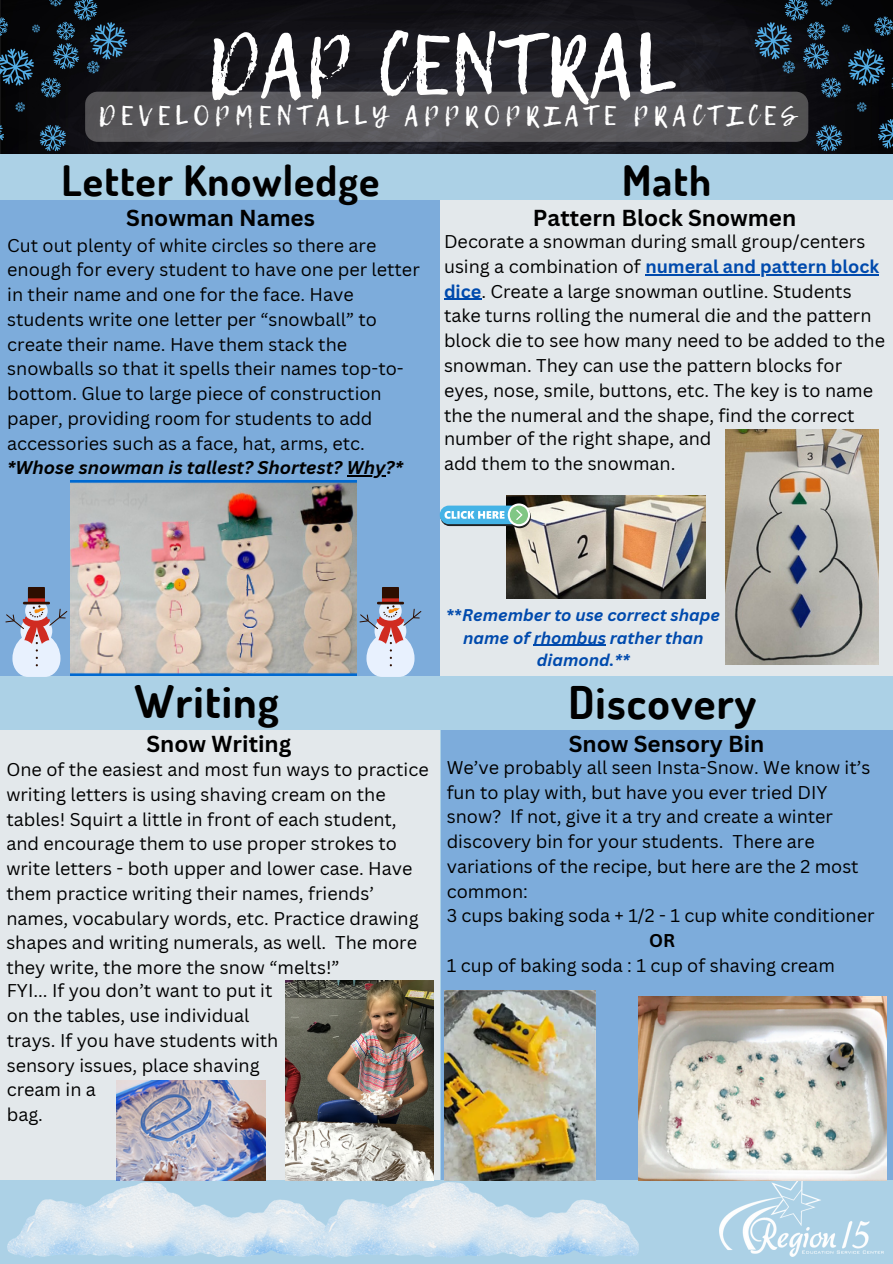
<style>
.page{position:relative;width:893px;height:1264px;background:#fff}
.page>*{position:absolute;margin:0;border:0;box-sizing:border-box;transform-origin:0 0}
.t1{font:84px "Lemon Tuesday";color:#fff}
.t2{font:700 45px "Dosis";letter-spacing:.025em;color:#000}
.t3{font:700 42px "Dosis";letter-spacing:.025em;color:#000}
.t4{font:27px "Lemon Tuesday";letter-spacing:.18em;color:#fff}
.t5{font:700 22.5px "Canva Sans";color:#000}
.t6{font:18px/24.8px "Canva Sans";color:#000}
.t7{font:700 18px "Canva Sans";color:#000}
.t8{font:italic 700 16.5px/22.5px "Canva Sans";color:#004aad;text-align:center}
.s1{font-weight:700;font-style:italic}
.s2{font-weight:700;color:#004aad}
.s3{font-style:normal}
</style>
<div class="page">
<div style="left:0;top:0;width:892px;height:1263px;background:#acd1e6"></div>
<img style="left:1px;top:0;width:891px;height:153px">
<img style="left:719px;top:1180px;width:164px;height:76px">
<div style="left:0;top:200px;width:441px;height:476px;background:#7dacdb"></div>
<div style="left:439px;top:200px;width:453px;height:476px;background:#e3e8eb"></div>
<div style="left:441px;top:730px;width:451px;height:449px;background:#7dacdb"></div>
<img style="left:71px;top:480px;width:286px;height:195px">
<div style="left:85px;top:92px;width:723px;height:50px;background:#5c5a5e;border-radius:13px"></div>
<svg style="left:815px;top:125px;width:27px;height:26px"></svg>
<svg style="left:754px;top:0;width:138px;height:112px;background:#17222c"></svg>
<svg style="left:877px;top:119px;width:15px;height:31px"></svg>
<svg style="left:40px;top:125px;width:26px;height:26px"></svg>
<svg style="left:0;top:0;width:127px;height:112px;background:#16222c"></svg>
<svg style="left:0;top:119px;width:4px;height:31px"></svg>
<img style="left:506px;top:495px;width:199px;height:104px">
<img style="left:725px;top:429px;width:153px;height:235px">
<div style="left:439px;top:505px;width:89px;height:19px;background:#73addc;border-radius:9px"></div>
<svg style="left:440px;top:503px;width:91px;height:25px;background:#83bbca"></svg>
<svg style="left:359px;top:587px;width:62px;height:90px"></svg>
<div style="left:0;top:730px;width:439px;height:449px;background:#e3e8eb"></div>
<svg style="left:5px;top:587px;width:62px;height:90px"></svg>
<img style="left:285px;top:980px;width:149px;height:200px">
<img style="left:117px;top:1080px;width:148px;height:100px">
<img style="left:638px;top:997px;width:248px;height:183px">
<img style="left:444px;top:990px;width:152px;height:190px">
<img style="left:7px;top:1182px;width:303px;height:75px">
<img style="left:310px;top:1182px;width:328px;height:75px">
<hr style="left:347px;top:475px;width:38px;height:1px;background:#000">
<hr style="left:645px;top:274px;width:234px;height:1px;background:#004aad">
<hr style="left:444px;top:299px;width:37px;height:1px;background:#004aad">
<hr style="left:533px;top:644px;width:73px;height:2px;background:#004aad">
<p class="t1" style="left:207px;top:2px;width:470px">DAP CENTRAL</p>
<p class="t4" style="left:98px;top:95px;width:698px">DEVELOPMENTALLY APPROPRIATE PRACTICES</p>
<p class="t3" style="left:62px;top:153px;width:319px">Letter Knowledge</p>
<p class="t3" style="left:622px;top:153px;width:90px">Math</p>
<p class="t5" style="left:126px;top:202px;width:190px">Snowman Names</p>
<p class="t6" style="left:7px;top:232px;width:414px">Cut out plenty of white circles so there are enough for every student to have one per letter in their name and one for the face. Have students write one letter per “snowball” to create their name. Have them stack the snowballs so that it spells their names top-to&shy;bottom. Glue to large piece of construction paper, providing room for students to add accessories such as a face, hat, arms, etc. <span class="s1">*Whose snowman is tallest? Shortest? Why?*</span></p>
<p class="t5" style="left:533px;top:202px;width:265px">Pattern Block Snowmen</p>
<p class="t6" style="left:444px;top:229px;width:442px">Decorate a snowman during small group/centers using a combination of <span class="s2">numeral and pattern block dice</span>. Create a large snowman outline. Students take turns rolling the numeral die and the pattern block die to see how many need to be added to the snowman. They can use the pattern blocks for eyes, nose, smile, buttons, etc. The key is to name the the numeral and the shape, find the correct</p>
<p class="t6" style="left:444px;top:425px;width:269px">number of the right shape, and add them to the snowman.</p>
<p class="t2" style="left:135px;top:672px;width:146px">Writing</p>
<p class="t8" style="left:446px;top:603px;width:275px"><span class="s3">**</span>Remember to use correct shape name of rhombus rather than diamond.**</p>
<p class="t2" style="left:568px;top:672px;width:189px">Discovery</p>
<p class="t5" style="left:146px;top:728px;width:146px">Snow Writing</p>
<p class="t5" style="left:568px;top:728px;width:197px">Snow Sensory Bin</p>
<p class="t6" style="left:446px;top:754px;width:425px">We’ve probably all seen Insta-Snow. We know it’s fun to play with, but have you ever tried DIY snow? If not, give it a try and create a winter discovery bin for your students. There are variations of the recipe, but here are the 2 most common:</p>
<p class="t6" style="left:446px;top:903px;width:429px">3 cups baking soda + 1/2 - 1 cup white conditioner</p>
<p class="t7" style="left:649px;top:927px;width:27px">OR</p>
<p class="t6" style="left:446px;top:952px;width:389px">1 cup of baking soda : 1 cup of shaving cream</p>
<p class="t6" style="left:6px;top:756px;width:424px">One of the easiest and most fun ways to practice writing letters is using shaving cream on the tables! Squirt a little in front of each student, and encourage them to use proper strokes to write letters - both upper and lower case. Have them practice writing their names, friends’ names, vocabulary words, etc. Practice drawing shapes and writing numerals, as well. The more they write, the more the snow “melts!”</p>
<p class="t6" style="left:7px;top:978px;width:273px">FYI... If you don’t want to put it on the tables, use individual trays. If you have students with sensory issues, place shaving cream in a</p>
<p class="t6" style="left:7px;top:1101px;width:38px">bag.</p>
</div>
